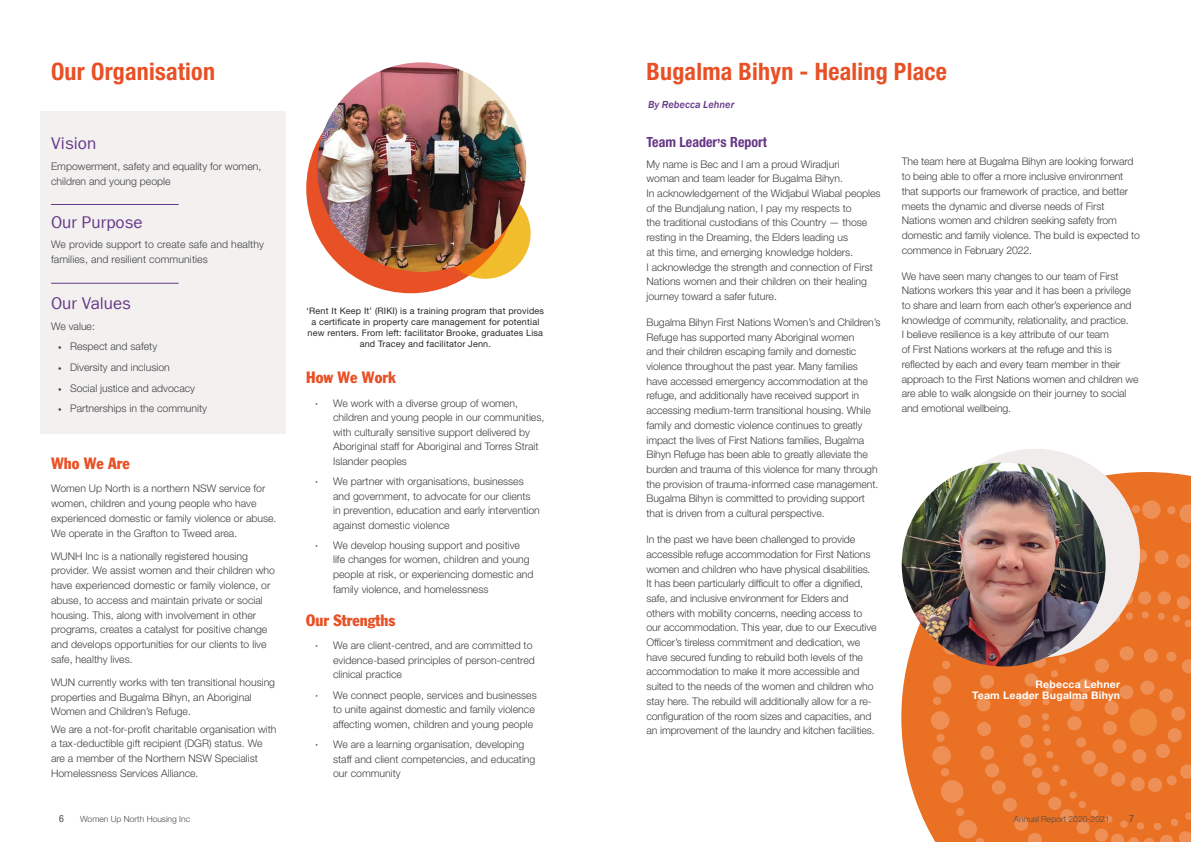
<style>
.page{position:relative;width:1191px;height:842px;background:#fff}
.page>*{position:absolute;margin:0;border:0;box-sizing:border-box;transform-origin:0 0}
.t1{font:700 condensed 24px "Helvetica Neue LT Std";letter-spacing:.01em;color:#e85025}
.t2{font:17px "Franklin Gothic LT Com";color:#673687}
.t3{font:condensed 16px "Franklin Gothic";color:#e85025}
.t4{font:700 condensed 14px "Helvetica Neue LT Std";color:#673687}
.t5{font:300 10.5px/14.7px "Helvetica Neue LT Std";letter-spacing:-.005em;color:#414042}
.t6{font:700 10.5px/11px "Helvetica Neue LT Std";letter-spacing:.02em;color:#fff;text-align:right}
.t7{font:italic 500 10.5px "Franklin Gothic";color:#673687}
.t8{font:condensed 10px "Helvetica Neue LT Std";color:#4d4d4f}
.t9{font:9px/11px "Helvetica Neue LT Std";letter-spacing:.02em;color:#292829;text-align:center}
.t10{font:300 8.5px "Helvetica Neue LT Std";color:#4d4d4f}
.s1{font-size:7px}
.s2{font-family:"Raleway";font-size:9px}
</style>
<div class="page">
<svg style="left:901px;top:472px;width:290px;height:361px;fill:#ea7023"></svg>
<svg style="left:930px;top:500px;width:261px;height:342px;background:#ea762d"></svg>
<div style="left:40px;top:112px;width:246px;height:322px;background:#f3f1f0"></div>
<hr style="left:51px;top:204px;width:127px;height:1px;background:#673687">
<hr style="left:51px;top:283px;width:127px;height:1px;background:#673687">
<div style="left:306px;top:84px;width:209px;height:209px;background:#e85025;border-radius:50%"></div>
<svg style="left:440px;top:188px;width:90px;height:91px;background:#f0ab27"></svg>
<div style="left:930px;top:449px;width:210px;height:209px;background:#efeceb;border-radius:50%"></div>
<img style="left:901px;top:463px;width:204px;height:203px;border-radius:102px">
<img style="left:317px;top:62px;width:209px;height:210px;border-radius:105px">
<h1 class="t1" style="left:51px;top:56px;width:165px">Our Organisation</h1>
<h2 class="t2" style="left:51px;top:133px;width:47px">Vision</h2>
<p class="t5" style="left:51px;top:158px;width:212px;line-height:15px">Empowerment, safety and equality for women, children and young people</p>
<h2 class="t2" style="left:51px;top:212px;width:93px">Our Purpose</h2>
<p class="t5" style="left:51px;top:237px;width:214px;line-height:15px">We provide support to create safe and healthy families, and resilient communities</p>
<h2 class="t2" style="left:51px;top:294px;width:82px">Our Values</h2>
<p class="t5" style="left:51px;top:318px;width:45px">We value:</p>
<p class="t5" style="left:58px;top:339px;width:101px"><span class="s1">•</span> Respect and safety</p>
<p class="t5" style="left:58px;top:360px;width:113px"><span class="s1">•</span> Diversity and inclusion</p>
<p class="t5" style="left:58px;top:380px;width:139px"><span class="s1">•</span> Social justice and advocacy</p>
<p class="t5" style="left:58px;top:401px;width:151px"><span class="s1">•</span> Partnerships in the community</p>
<h3 class="t3" style="left:51px;top:454px;width:80px">Who We Are</h3>
<p class="t5" style="left:51px;top:481px;width:227px">Women Up North is a northern NSW service for women, children and young people who have experienced domestic or family violence or abuse.<br>We operate in the Grafton to Tweed area.</p>
<p class="t5" style="left:51px;top:548px;width:225px">WUNH Inc is a nationally registered housing provider. We assist women and their children who have experienced domestic or family violence, or abuse, to access and maintain private or social housing. This, along with involvement in other programs, creates a catalyst for positive change and develops opportunities for our clients to live safe, healthy lives.</p>
<p class="t5" style="left:51px;top:674px;width:226px">WUN currently works with ten transitional housing properties and Bugalma Bihyn, an Aboriginal<br>Women and Children’s Refuge.</p>
<p class="t5" style="left:51px;top:721px;width:227px">We are a not-for-profit charitable organisation with a tax-deductible gift recipient (DGR) status. We are a member of the Northern NSW Specialist Homelessness Services Alliance.</p>
<p class="t9" style="left:306px;top:305px;width:239px">‘Rent It Keep It’ (RIKI) is a training program that provides a certificate in property care management for potential new renters. From left: facilitator Brooke, graduates Lisa and Tracey and facilitator Jenn.</p>
<h3 class="t3" style="left:306px;top:368px;width:91px">How We Work</h3>
<p class="t5" style="left:333px;top:395px;width:213px;text-indent:-18px"><span class="s2">•</span> We work with a diverse group of women, children and young people in our communities, with culturally sensitive support delivered by Aboriginal staff for Aboriginal and Torres Strait Islander peoples</p>
<p class="t5" style="left:333px;top:474px;width:208px;text-indent:-18px"><span class="s2">•</span> We partner with organisations, businesses and government, to advocate for our clients in prevention, education and early intervention against domestic violence</p>
<p class="t5" style="left:333px;top:538px;width:202px;text-indent:-18px"><span class="s2">•</span> We develop housing support and positive life changes for women, children and young people at risk, or experiencing domestic and family violence, and homelessness</p>
<h3 class="t3" style="left:306px;top:611px;width:91px">Our Strengths</h3>
<p class="t5" style="left:333px;top:638px;width:203px;text-indent:-18px"><span class="s2">•</span> We are client-centred, and are committed to evidence-based principles of person-centred clinical practice</p>
<p class="t5" style="left:333px;top:687px;width:205px;text-indent:-18px"><span class="s2">•</span> We connect people, services and businesses to unite against domestic and family violence affecting women, children and young people</p>
<p class="t5" style="left:333px;top:737px;width:204px;text-indent:-18px"><span class="s2">•</span> We are a learning organisation, developing staff and client competencies, and educating our community</p>
<h1 class="t1" style="left:646px;top:56px;width:302px">Bugalma Bihyn - Healing Place</h1>
<p class="t7" style="left:648px;top:98px;width:88px">By Rebecca Lehner</p>
<h3 class="t4" style="left:646px;top:134px;width:122px">Team Leader,s Report</h3>
<p class="t5" style="left:646px;top:156px;width:235px">My name is Bec and I am a proud Wiradjuri<br>woman and team leader for Bugalma Bihyn.<br>In acknowledgement of the Widjabul Wiabal peoples of the Bundjalung nation, I pay my respects to<br>the traditional custodians of this Country — those resting in the Dreaming, the Elders leading us<br>at this time, and emerging knowledge holders.<br>I acknowledge the strength and connection of First Nations women and their children on their healing journey toward a safer future.</p>
<p class="t5" style="left:646px;top:315px;width:235px">Bugalma Bihyn First Nations Women’s and Children’s Refuge has supported many Aboriginal women<br>and their children escaping family and domestic violence throughout the past year. Many families have accessed emergency accommodation at the refuge, and additionally have received support in accessing medium-term transitional housing. While family and domestic violence continues to greatly impact the lives of First Nations families, Bugalma Bihyn Refuge has been able to greatly alleviate the burden and trauma of this violence for many through the provision of trauma-informed case management.<br>Bugalma Bihyn is committed to providing support that is driven from a cultural perspective.</p>
<p class="t5" style="left:646px;top:532px;width:232px">In the past we have been challenged to provide accessible refuge accommodation for First Nations women and children who have physical disabilities.<br>It has been particularly difficult to offer a dignified, safe, and inclusive environment for Elders and others with mobility concerns, needing access to our accommodation. This year, due to our Executive Officer’s tireless commitment and dedication, we have secured funding to rebuild both levels of the accommodation to make it more accessible and suited to the needs of the women and children who stay here. The rebuild will additionally allow for a re&shy;configuration of the room sizes and capacities, and an improvement of the laundry and kitchen facilities.</p>
<p class="t5" style="left:901px;top:154px;width:240px">The team here at Bugalma Bihyn are looking forward to being able to offer a more inclusive environment that supports our framework of practice, and better meets the dynamic and diverse needs of First Nations women and children seeking safety from domestic and family violence. The build is expected to commence in February 2022.</p>
<p class="t5" style="left:901px;top:268px;width:238px">We have seen many changes to our team of First Nations workers this year and it has been a privilege to share and learn from each other’s experience and knowledge of community, relationality, and practice.<br>I believe resilience is a key attribute of our team<br>of First Nations workers at the refuge and this is reflected by each and every team member in their approach to the First Nations women and children we are able to walk alongside on their journey to social and emotional wellbeing.</p>
<p class="t6" style="left:972px;top:679px;width:149px">Rebecca Lehner<br>Team Leader Bugalma Bihyn</p>
<p class="t8" style="left:59px;top:813px;width:6px">6</p>
<p class="t10" style="left:80px;top:813px;width:112px">Women Up North Housing Inc</p>
<p class="t10" style="left:1014px;top:813px;width:97px">Annual Report 2020-2021</p>
<p class="t8" style="left:1129px;top:813px;width:6px">7</p>
</div>
